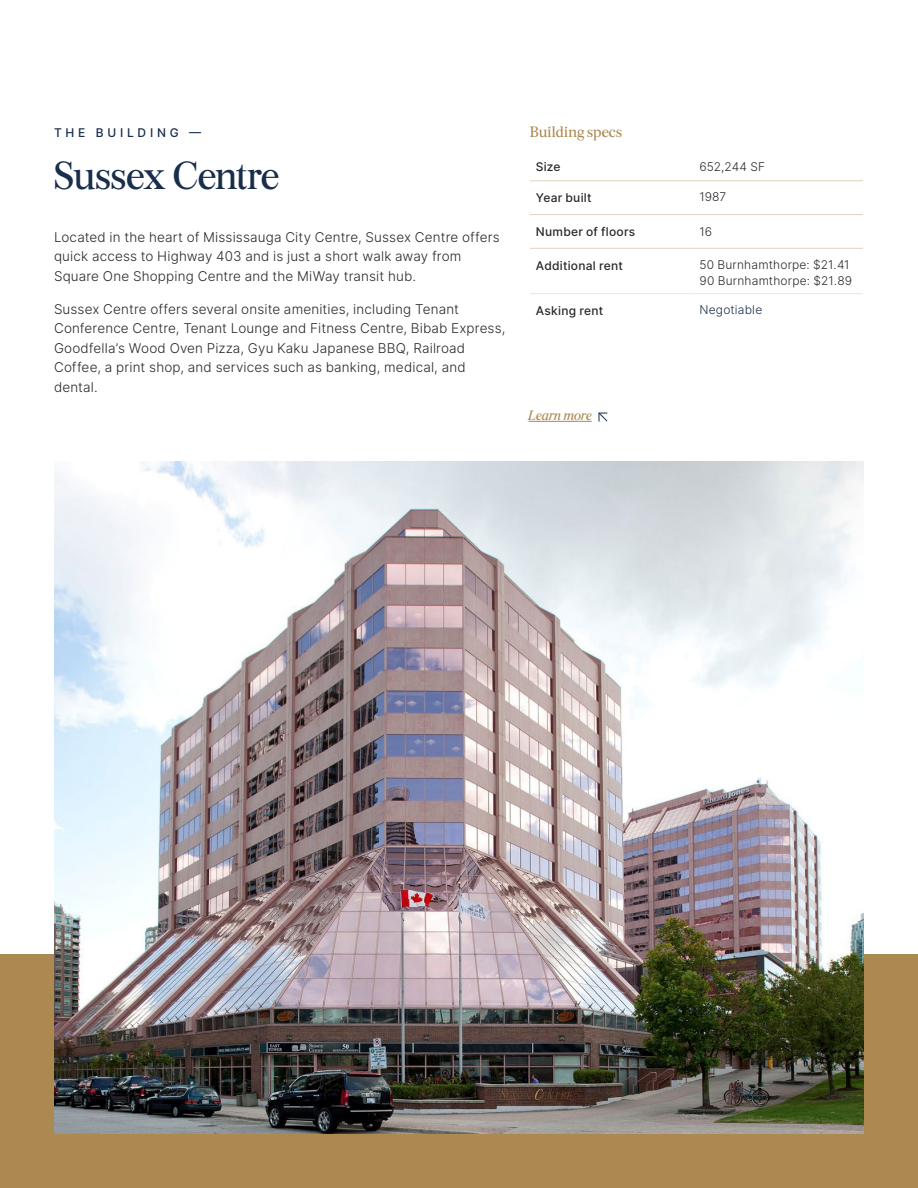
<style>
.page{position:relative;width:918px;height:1188px;background:#fff}
.page>*{position:absolute;margin:0;border:0;box-sizing:border-box;transform-origin:0 0}
.t1{font:39px "Burgess";letter-spacing:-.015em;color:#182e4a}
.t2{font:15px "Burgess";letter-spacing:.01em;color:#ab8951}
.t3{font:300 13.5px/19.5px "Inter";letter-spacing:.01em;color:#292829}
.t4{font:italic 13.5px "Burgess";letter-spacing:.005em;color:#ab8951}
.t5{font:300 12px/16.5px "Inter";letter-spacing:.015em;color:#292829}
.t6{font:500 12px "Inter";letter-spacing:.02em;color:#292829}
.t7{font:500 12px "Inter";letter-spacing:.31em;color:#182e4a}
.t8{font:300 12px "Inter";letter-spacing:.02em;color:#182e4a}
</style>
<div class="page">
<hr style="left:530px;top:181px;width:163px;height:1px;background:#e1d2bc">
<hr style="left:693px;top:181px;width:170px;height:1px;background:#e1d2bc">
<hr style="left:530px;top:214px;width:163px;height:1px;background:#e1d2bc">
<hr style="left:693px;top:214px;width:170px;height:1px;background:#e1d2bc">
<hr style="left:530px;top:248px;width:163px;height:1px;background:#e1d2bc">
<hr style="left:693px;top:248px;width:170px;height:1px;background:#e1d2bc">
<hr style="left:530px;top:293px;width:163px;height:1px;background:#ece4d6">
<hr style="left:693px;top:293px;width:170px;height:1px;background:#ece4d6">
<hr style="left:528px;top:421px;width:64px;height:1px;background:#ab8951">
<svg style="left:598px;top:412px;width:10px;height:10px"></svg>
<div style="left:0;top:955px;width:918px;height:233px;background:#ab8951"></div>
<img style="left:54px;top:461px;width:810px;height:673px">
<p class="t7" style="left:54px;top:124px;width:149px">THE BUILDING —</p>
<h1 class="t1" style="left:54px;top:146px;width:227px">Sussex Centre</h1>
<p class="t3" style="left:54px;top:227px;width:447px">Located in the heart of Mississauga City Centre, Sussex Centre offers quick access to Highway 403 and is just a short walk away from<br>Square One Shopping Centre and the MiWay transit hub.</p>
<p class="t3" style="left:54px;top:299px;width:453px">Sussex Centre offers several onsite amenities, including Tenant Conference Centre, Tenant Lounge and Fitness Centre, Bibab Express, Goodfella’s Wood Oven Pizza, Gyu Kaku Japanese BBQ, Railroad Coffee, a print shop, and services such as banking, medical, and dental.</p>
<p class="t2" style="left:530px;top:121px;width:94px">Building specs</p>
<p class="t6" style="left:536px;top:158px;width:26px">Size</p>
<p class="t5" style="left:699px;top:158px;width:67px">652,244 SF</p>
<p class="t6" style="left:536px;top:189px;width:57px">Year built</p>
<p class="t5" style="left:699px;top:188px;width:29px">1987</p>
<p class="t6" style="left:536px;top:223px;width:101px">Number of floors</p>
<p class="t5" style="left:699px;top:223px;width:14px">16</p>
<p class="t6" style="left:536px;top:257px;width:88px">Additional rent</p>
<p class="t5" style="left:699px;top:256px;width:154px">50 Burnhamthorpe: $21.41<br>90 Burnhamthorpe: $21.89</p>
<p class="t6" style="left:536px;top:302px;width:69px">Asking rent</p>
<p class="t8" style="left:699px;top:301px;width:64px">Negotiable</p>
<p class="t4" style="left:528px;top:405px;width:65px">Learn more</p>
</div>
